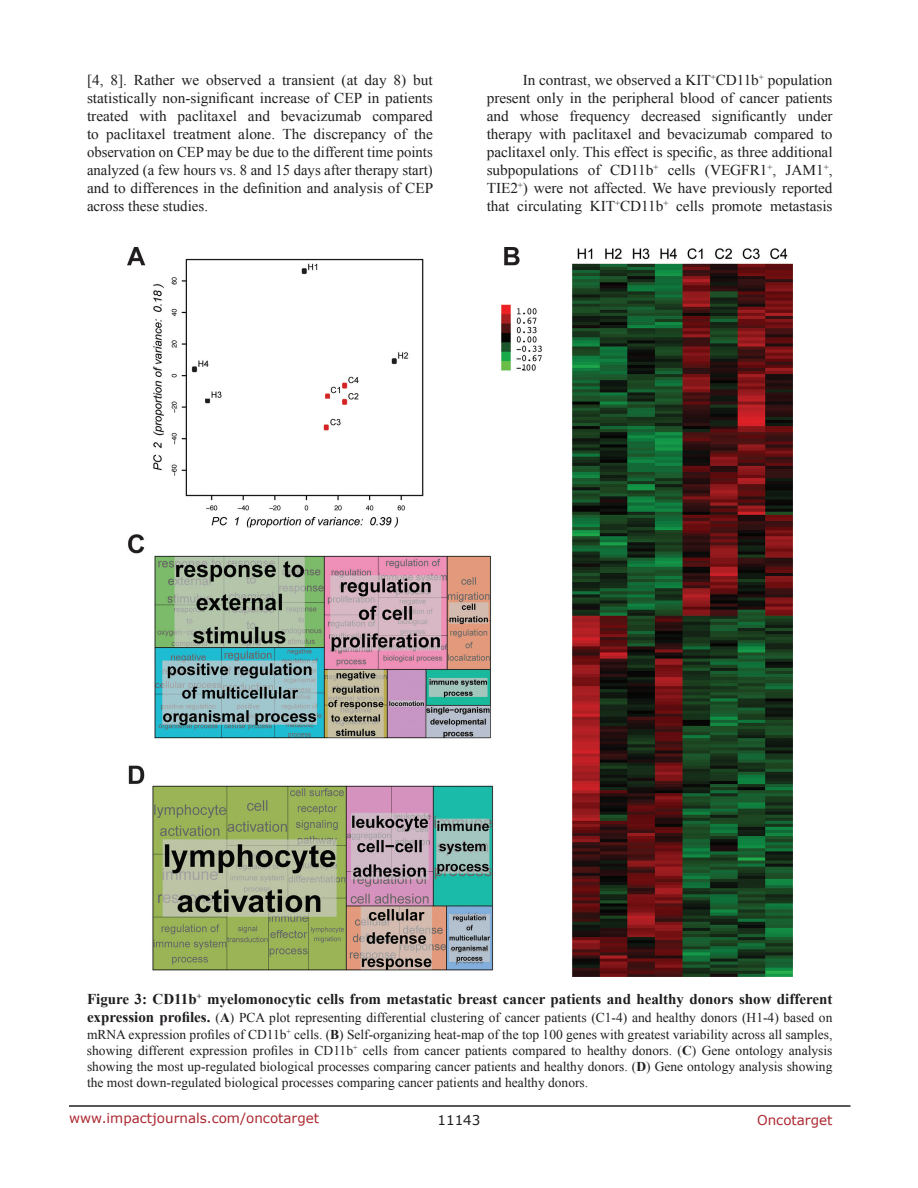
<style>
.page{position:relative;width:918px;height:1188px;background:#fff}
.page>*{position:absolute;margin:0;border:0;box-sizing:border-box;transform-origin:0 0}
.t1{font:15px/18px "Times New Roman";color:#201d20;text-align:justify}
.t2{font:700 15px "Times New Roman";color:#201d20}
.t3{font:13.5px/16.2px "Times New Roman";color:#201d20;text-align:justify}
.t4{font:13.5px "Verdana";color:#ac2830}
.t5{font:13.5px "Verdana";color:#201d20}
.s1{font-weight:700;font-size:15px}
.s2{font-weight:700}
</style>
<div class="page">
<hr style="left:69px;top:1105px;width:781px;height:2px;background:#231f20">
<img style="left:127px;top:247px;width:665px;height:730px">
<p class="t1" style="left:87px;top:71px;width:348px">[4, 8]. Rather we observed a transient (at day 8) but statistically non-significant increase of CEP in patients treated with paclitaxel and bevacizumab compared to paclitaxel treatment alone. The discrepancy of the observation on CEP may be due to the different time points analyzed (a few hours vs. 8 and 15 days after therapy start) and to differences in the definition and analysis of CEP across these studies.</p>
<p class="t1" style="left:487px;top:71px;width:347px;text-indent:36px">In contrast, we observed a KIT<sup>+</sup>CD11b<sup>+</sup> population present only in the peripheral blood of cancer patients and whose frequency decreased significantly under therapy with paclitaxel and bevacizumab compared to paclitaxel only. This effect is specific, as three additional subpopulations of CD11b<sup>+</sup> cells (VEGFR1<sup>+</sup>, JAM1<sup>+</sup>, TIE2<sup>+</sup>) were not affected. We have previously reported that circulating KIT<sup>+</sup>CD11b<sup>+</sup> cells promote metastasis</p>
<p class="t2" style="left:87px;top:989px;width:747px">Figure 3: CD11b<sup>+</sup> myelomonocytic cells from metastatic breast cancer patients and healthy donors show different</p>
<p class="t3" style="left:87px;top:1010px;width:747px"><span class="s1">expression profiles.</span> (<span class="s2">A</span>) PCA plot representing differential clustering of cancer patients (C1-4) and healthy donors (H1-4) based on mRNA expression profiles of CD11b<sup>+</sup> cells. (<span class="s2">B</span>) Self-organizing heat-map of the top 100 genes with greatest variability across all samples, showing different expression profiles in CD11b<sup>+</sup> cells from cancer patients compared to healthy donors. (<span class="s2">C</span>) Gene ontology analysis showing the most up-regulated biological processes comparing cancer patients and healthy donors. (<span class="s2">D</span>) Gene ontology analysis showing the most down-regulated biological processes comparing cancer patients and healthy donors.</p>
<p class="t4" style="left:69px;top:1109px;width:252px">www.impactjournals.com/oncotarget</p>
<p class="t5" style="left:438px;top:1111px;width:44px">11143</p>
<p class="t4" style="left:757px;top:1111px;width:77px">Oncotarget</p>
</div>
